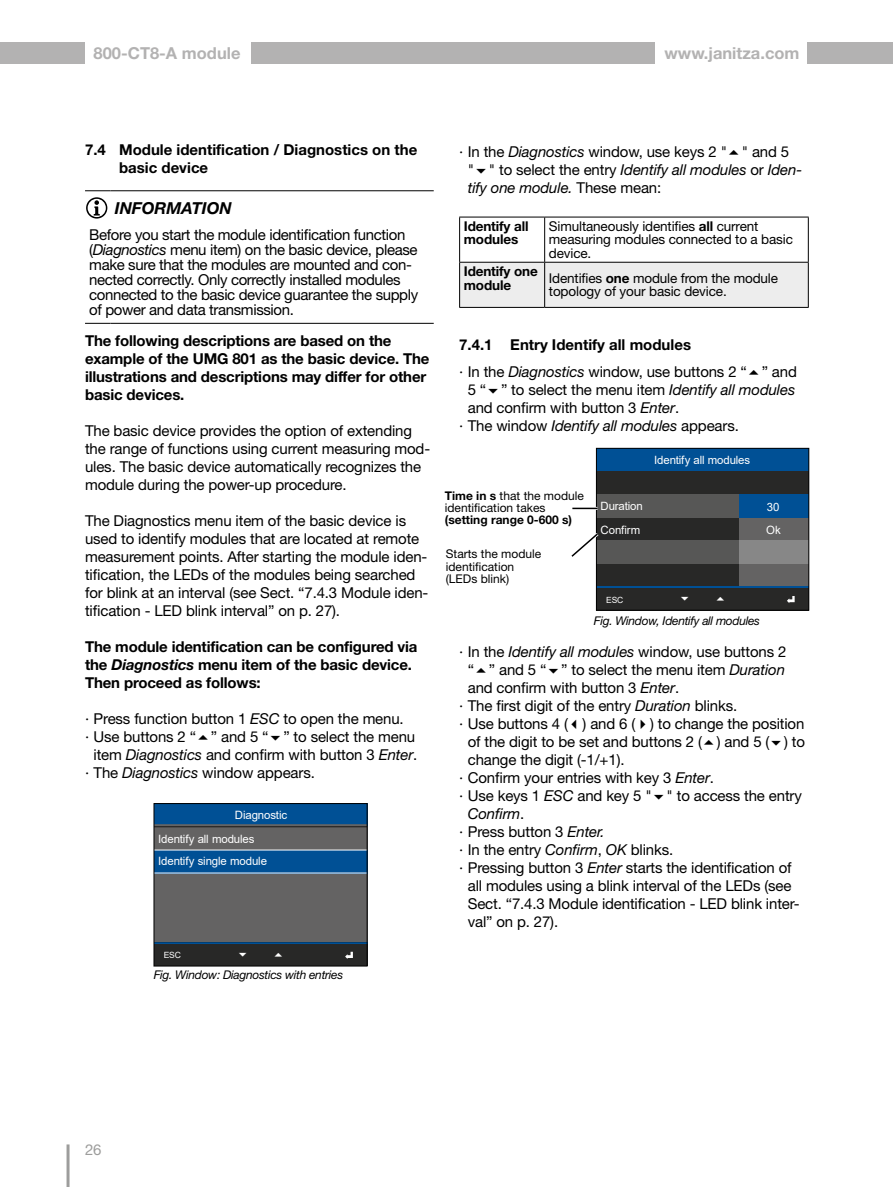
<style>
.page{position:relative;width:893px;height:1187px;background:#fff}
.page>*{position:absolute;margin:0;border:0;box-sizing:border-box;transform-origin:0 0}
.t1{font:700 16.5px "Helvetica Neue LT Pro";color:#b3b2b2}
.t2{font:italic 700 16.5px "Helvetica Neue LT Pro";color:#000}
.t3{font:15px/18px "Helvetica Neue LT Pro";letter-spacing:-.01em;color:#000}
.t4{font:700 15px/18px "Helvetica Neue LT Pro";letter-spacing:-.01em;color:#000}
.t5{font:italic 15px "Helvetica Neue LT Pro";letter-spacing:-.01em;color:#000}
.t6{font:15px "Helvetica Neue LT Pro";color:#9d9d9c}
.t7{font:13.5px/13.5px "Helvetica Neue LT Pro";letter-spacing:-.01em;color:#000}
.t8{font:700 13.5px/13.5px "Helvetica Neue LT Pro";letter-spacing:-.01em;color:#000}
.t9{font:12px/12px "Helvetica Neue LT Pro";color:#000}
.t10{font:italic 12px "Helvetica Neue LT Pro";letter-spacing:-.025em;color:#000}
.t11{font:700 12px "Helvetica Neue LT Pro";color:#000}
.t12{font:11.4px/23.2px "Arial";letter-spacing:-.01em;color:#fff}
.t13{font:8.55px "Arial";letter-spacing:-.02em;color:#fff}
.s1{font-style:italic}
.s2{font-weight:700}
.s3{font-style:normal}
</style>
<div class="page">
<hr style="left:67px;top:1144px;width:3px;height:42px;background:#9d9d9c">
<div style="left:0;top:43px;width:85px;height:21px;background:#b3b2b2"></div>
<div style="left:251px;top:43px;width:404px;height:21px;background:#b3b2b2"></div>
<div style="left:808px;top:43px;width:85px;height:21px;background:#b3b2b2"></div>
<div style="left:154px;top:803px;width:213px;height:23px;background:#005095"></div>
<div style="left:154px;top:942px;width:213px;height:23px;background:#282827"></div>
<div style="left:154px;top:826px;width:213px;height:23px;background:#646363"></div>
<div style="left:154px;top:873px;width:213px;height:23px;background:#646363"></div>
<div style="left:154px;top:849px;width:213px;height:24px;background:#005095"></div>
<hr style="left:154px;top:942px;width:213px;height:1px;background:#005095">
<hr style="left:154px;top:826px;width:213px;height:1px;background:#000">
<hr style="left:154px;top:849px;width:213px;height:1px;background:#fff">
<hr style="left:154px;top:872px;width:213px;height:1px;background:#fff">
<hr style="left:154px;top:941px;width:213px;height:1px;background:#000">
<div style="left:154px;top:884px;width:213px;height:57px;background:#646363"></div>
<svg style="left:345px;top:951px;width:8px;height:7px"></svg>
<hr style="left:154px;top:824px;width:213px;height:2px;background:#646363">
<div style="left:154px;top:803px;width:213px;height:163px;border:1px solid #000"></div>
<div style="left:596px;top:448px;width:213px;height:23px;background:#005095"></div>
<div style="left:596px;top:587px;width:213px;height:23px;background:#282827"></div>
<div style="left:596px;top:471px;width:213px;height:23px;background:#282827"></div>
<div style="left:596px;top:517px;width:213px;height:24px;background:#282827"></div>
<div style="left:739px;top:517px;width:70px;height:24px;background:#646363"></div>
<div style="left:596px;top:564px;width:213px;height:23px;background:#282827"></div>
<div style="left:739px;top:564px;width:70px;height:23px;background:#646363"></div>
<div style="left:596px;top:494px;width:213px;height:23px;background:#575756"></div>
<div style="left:739px;top:494px;width:70px;height:23px;background:#005095"></div>
<div style="left:596px;top:541px;width:213px;height:23px;background:#575756"></div>
<div style="left:739px;top:541px;width:70px;height:23px;background:#878787"></div>
<hr style="left:596px;top:586px;width:213px;height:2px;background:#005095">
<svg style="left:787px;top:596px;width:8px;height:7px"></svg>
<div style="left:596px;top:448px;width:213px;height:162px;border:1px solid #000"></div>
<svg style="left:85px;top:190px;width:26px;height:1px"></svg>
<hr style="left:111px;top:190px;width:323px;height:1px;background:#000">
<svg style="left:85px;top:323px;width:26px;height:1px"></svg>
<hr style="left:111px;top:323px;width:323px;height:1px;background:#000">
<svg style="left:86px;top:197px;width:21px;height:21px"></svg>
<div style="left:460px;top:263px;width:348px;height:44px;background:#ededed"></div>
<hr style="left:459px;top:217px;width:86px;height:1px;background:#000">
<hr style="left:459px;top:217px;width:1px;height:45px;background:#000">
<hr style="left:545px;top:217px;width:264px;height:1px;background:#000">
<hr style="left:544px;top:217px;width:1px;height:45px;background:#000">
<hr style="left:808px;top:217px;width:1px;height:45px;background:#000">
<hr style="left:459px;top:262px;width:86px;height:1px;background:#000">
<hr style="left:459px;top:262px;width:1px;height:45px;background:#000">
<hr style="left:545px;top:262px;width:264px;height:1px;background:#000">
<hr style="left:544px;top:262px;width:1px;height:45px;background:#000">
<hr style="left:808px;top:262px;width:1px;height:45px;background:#000">
<hr style="left:459px;top:307px;width:86px;height:1px;background:#000">
<hr style="left:545px;top:307px;width:264px;height:1px;background:#000">
<hr style="left:572px;top:507px;width:26px;height:3px;background:#fff">
<hr style="left:572px;top:507px;width:26px;height:2px;background:#000">
<svg style="left:571px;top:529px;width:31px;height:31px"></svg>
<p class="t1" style="left:94px;top:42px;width:148px">800-CT8-A module</p>
<p class="t1" style="left:664px;top:42px;width:137px">www.janitza.com</p>
<p class="t4" style="left:119px;top:141px;width:300px;text-indent:-34px">7.4 Module identification / Diagnostics on the basic device</p>
<p class="t2" style="left:115px;top:198px;width:119px">INFORMATION</p>
<p class="t3" style="left:89px;top:226px;width:330px;line-height:15px">Before you start the module identification function (<span class="s1">Diagnostics</span> menu item) on the basic device, please make sure that the modules are mounted and con&shy;nected correctly. Only correctly installed modules connected to the basic device guarantee the supply of power and data transmission.</p>
<p class="t4" style="left:85px;top:331px;width:346px">The following descriptions are based on the example of the UMG 801 as the basic device. The illustrations and descriptions may differ for other basic devices.</p>
<p class="t3" style="left:85px;top:421px;width:347px">The basic device provides the option of extending the range of functions using current measuring mod&shy;ules. The basic device automatically recognizes the module during the power-up procedure.</p>
<p class="t3" style="left:85px;top:511px;width:345px">The Diagnostics menu item of the basic device is used to identify modules that are located at remote measurement points. After starting the module iden&shy;tification, the LEDs of the modules being searched for blink at an interval (see Sect. “7.4.3 Module iden&shy;tification - LED blink interval” on p. 27).</p>
<p class="t4" style="left:85px;top:637px;width:334px">The module identification can be configured via the <span class="s1">Diagnostics</span> menu item of the basic device.<br>Then proceed as follows:</p>
<p class="t3" style="left:85px;top:709px;width:320px">· Press function button 1 <span class="s1">ESC</span> to open the menu.</p>
<p class="t3" style="left:85px;top:727px;width:332px">· Use buttons 2 “ ” and 5 “ ” to select the menu</p>
<p class="t3" style="left:94px;top:745px;width:325px">item <span class="s1">Diagnostics</span> and confirm with button 3 <span class="s1">Enter</span>.</p>
<p class="t3" style="left:85px;top:763px;width:231px">· The <span class="s1">Diagnostics</span> window appears.</p>
<p class="t12" style="left:235px;top:803px;width:54px">Diagnostic</p>
<p class="t12" style="left:158px;top:827px;width:98px">Identify all modules</p>
<p class="t12" style="left:158px;top:849px;width:110px">Identify single module</p>
<p class="t13" style="left:164px;top:949px;width:19px">ESC</p>
<p class="t10" style="left:154px;top:967px;width:191px">Fig. Window: Diagnostics with entries</p>
<p class="t3" style="left:468px;top:142px;width:336px;text-indent:-9px">· In the <span class="s1">Diagnostics</span> window, use keys 2 " " and 5<br>" " to select the entry <span class="s1">Identify all modules</span> or <span class="s1">Iden&shy;tify one module.</span> These mean:</p>
<p class="t8" style="left:464px;top:219px;width:66px">Identify all modules</p>
<p class="t7" style="left:549px;top:219px;width:246px">Simultaneously identifies <span class="s2">all</span> current measuring modules connected to a basic device.</p>
<p class="t8" style="left:464px;top:264px;width:75px">Identify one module</p>
<p class="t7" style="left:549px;top:271px;width:231px">Identifies <span class="s2">one</span> module from the module topology of your basic device.</p>
<p class="t3" style="left:459px;top:331px;width:339px;line-height:26.5px"><span class="s2">7.4.1 Entry Identify all modules<br></span>· In the <span class="s1">Diagnostics</span> window, use buttons 2 “ ” and</p>
<p class="t3" style="left:468px;top:380px;width:329px">5 “ ” to select the menu item <span class="s1">Identify all modules</span></p>
<p class="t3" style="left:468px;top:398px;width:213px">and confirm with button 3 <span class="s1">Enter</span>.</p>
<p class="t3" style="left:459px;top:416px;width:281px">· The window <span class="s1">Identify all modules</span> appears.</p>
<p class="t9" style="left:445px;top:489px;width:141px"><span class="s2">Time in s</span> that the module identification takes</p>
<p class="t11" style="left:445px;top:512px;width:129px">(setting range 0-600 s)</p>
<p class="t9" style="left:446px;top:548px;width:97px">Starts the module identification (LEDs blink)</p>
<p class="t12" style="left:654px;top:448px;width:98px">Identify all modules</p>
<p class="t12" style="left:601px;top:494px;width:44px">Duration<br>Confirm</p>
<p class="t12" style="left:767px;top:495px;width:14px">30</p>
<p class="t12" style="left:766px;top:518px;width:16px">Ok</p>
<p class="t13" style="left:606px;top:593px;width:19px">ESC</p>
<p class="t10" style="left:594px;top:613px;width:168px">Fig. Window, Identify all modules</p>
<p class="t3" style="left:459px;top:642px;width:329px">· In the <span class="s1">Identify all modules</span> window, use buttons 2</p>
<p class="t3" style="left:468px;top:660px;width:319px">“ ” and 5 “ ” to select the menu item <span class="s1">Duration</span></p>
<p class="t3" style="left:468px;top:678px;width:213px">and confirm with button 3 <span class="s1">Enter</span>.</p>
<p class="t3" style="left:459px;top:696px;width:279px">· The first digit of the entry <span class="s1">Duration</span> blinks.</p>
<p class="t3" style="left:459px;top:714px;width:347px">· Use buttons 4 (✓) and 6 (✔) to change the position</p>
<p class="t3" style="left:468px;top:732px;width:339px">of the digit to be set and buttons 2 ( ) and 5 ( ) to</p>
<p class="t3" style="left:468px;top:750px;width:158px">change the digit (-1/+1).</p>
<p class="t3" style="left:459px;top:768px;width:256px">· Confirm your entries with key 3 <span class="s1">Enter</span>.</p>
<p class="t3" style="left:459px;top:786px;width:344px">· Use keys 1 <span class="s1">ESC</span> and key 5 " " to access the entry</p>
<p class="t5" style="left:468px;top:804px;width:58px">Confirm<span class="s3">.</span></p>
<p class="t3" style="left:459px;top:822px;width:147px">· Press button 3 <span class="s1">Enter.</span></p>
<p class="t3" style="left:459px;top:840px;width:216px">· In the entry <span class="s1">Confirm</span>, <span class="s1">OK</span> blinks.</p>
<p class="t3" style="left:459px;top:858px;width:334px">· Pressing button 3 <span class="s1">Enter</span> starts the identification of</p>
<p class="t3" style="left:468px;top:876px;width:325px">all modules using a blink interval of the LEDs (see</p>
<p class="t3" style="left:468px;top:894px;width:333px">Sect. “7.4.3 Module identification - LED blink inter-</p>
<p class="t3" style="left:468px;top:912px;width:92px">val” on p. 27).</p>
<p class="t6" style="left:85px;top:1140px;width:18px">26</p>
</div>
